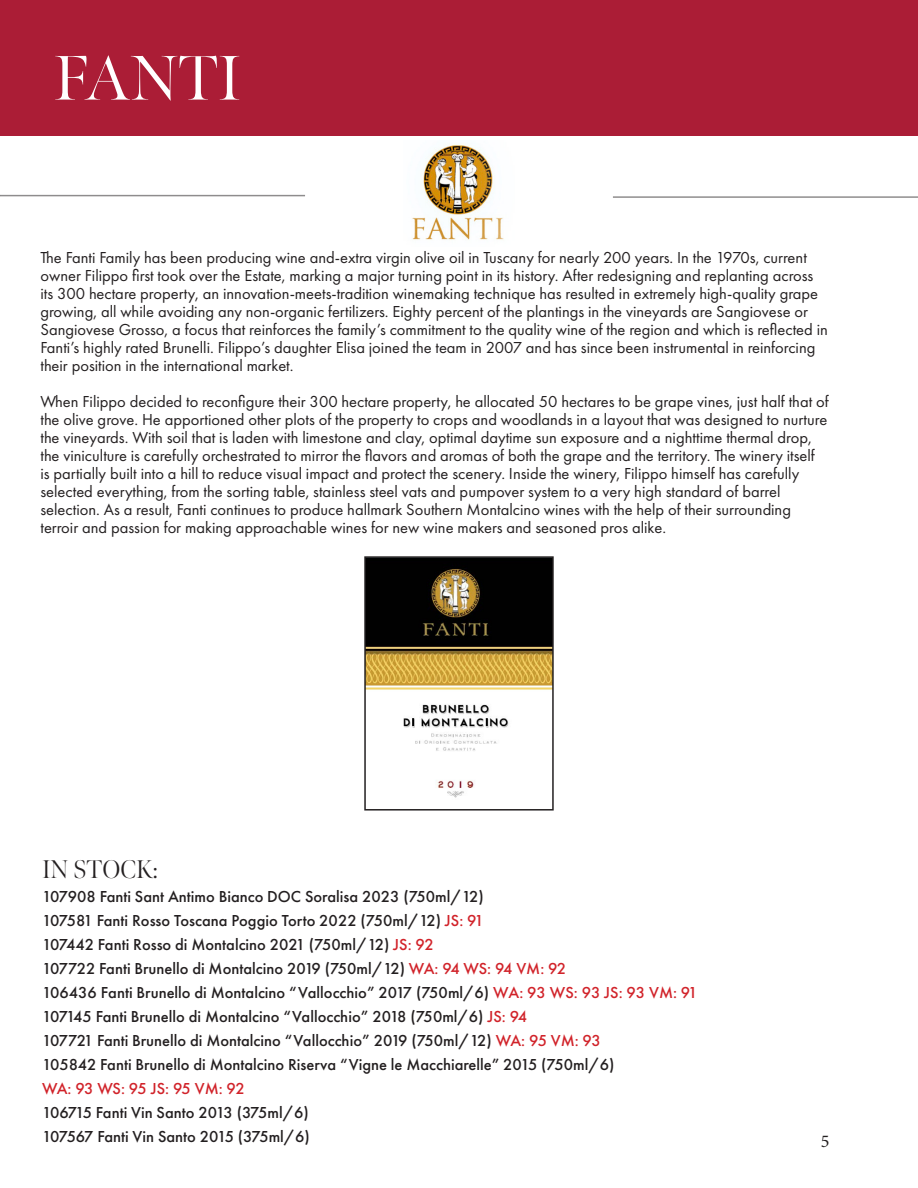
<style>
.page{position:relative;width:918px;height:1188px;background:#fff}
.page>*{position:absolute;margin:0;border:0;box-sizing:border-box;transform-origin:0 0}
.t1{font:63px "Meno Banner";color:#fff}
.t2{font:300 25.5px "Meno Banner";color:#231f20}
.t3{font:18px "Minion Pro";color:#231f20}
.t4{font:16.5px/18px "Futura PT";color:#231f20}
.t5{font:500 16.5px "Futura PT";color:#231f20}
.t6{font:500 16.5px "Futura PT";letter-spacing:-.035em;color:#d1232a}
.s1{color:#d1232a}
</style>
<div class="page">
<div style="left:0;top:0;width:918px;height:136px;background:#ab1d36"></div>
<hr style="left:0;top:195px;width:305px;height:1px;background:#231f20">
<hr style="left:613px;top:196px;width:305px;height:2px;background:#231f20">
<img style="left:412px;top:144px;width:92px;height:96px">
<img style="left:367px;top:559px;width:184px;height:239px">
<div style="left:364px;top:556px;width:190px;height:255px;border:2px solid #231f20"></div>
<p class="t1" style="left:54px;top:40px;width:188px">FANTI</p>
<p class="t4" style="left:40px;top:249px;width:789px">The Fanti Family has been producing wine and-extra virgin olive oil in Tuscany for nearly 200 years. In the 1970s, current owner Filippo first took over the Estate, marking a major turning point in its history. After redesigning and replanting across its 300 hectare property, an innovation-meets-tradition winemaking technique has resulted in extremely high-quality grape growing, all while avoiding any non-organic fertilizers. Eighty percent of the plantings in the vineyards are Sangiovese or Sangiovese Grosso, a focus that reinforces the family’s commitment to the quality wine of the region and which is reflected in Fanti’s highly rated Brunelli. Filippo’s daughter Elisa joined the team in 2007 and has since been instrumental in reinforcing their position in the international market.</p>
<p class="t4" style="left:40px;top:393px;width:790px">When Filippo decided to reconfigure their 300 hectare property, he allocated 50 hectares to be grape vines, just half that of the olive grove. He apportioned other plots of the property to crops and woodlands in a layout that was designed to nurture the vineyards. With soil that is laden with limestone and clay, optimal daytime sun exposure and a nighttime thermal drop, the viniculture is carefully orchestrated to mirror the flavors and aromas of both the grape and the territory. The winery itself<br>is partially built into a hill to reduce visual impact and protect the scenery. Inside the winery, Filippo himself has carefully selected everything, from the sorting table, stainless steel vats and pumpover system to a very high standard of barrel selection. As a result, Fanti continues to produce hallmark Southern Montalcino wines with the help of their surrounding terroir and passion for making approachable wines for new wine makers and seasoned pros alike.</p>
<p class="t2" style="left:42px;top:854px;width:118px">IN STOCK:</p>
<p class="t5" style="left:42px;top:886px;width:443px">107908 Fanti Sant Antimo Bianco DOC Soralisa 2023 (750ml/12)</p>
<p class="t5" style="left:42px;top:910px;width:443px">107581 Fanti Rosso Toscana Poggio Torto 2022 (750ml/12) <span class="s1">JS: 91</span></p>
<p class="t5" style="left:42px;top:934px;width:393px">107442 Fanti Rosso di Montalcino 2021 (750ml/12) <span class="s1">JS: 92</span></p>
<p class="t5" style="left:42px;top:958px;width:526px">107722 Fanti Brunello di Montalcino 2019 (750ml/12) <span class="s1">WA: 94 WS: 94 VM: 92</span></p>
<p class="t5" style="left:42px;top:982px;width:657px">106436 Fanti Brunello di Montalcino “Vallocchio” 2017 (750ml/6) <span class="s1">WA: 93 WS: 93 JS: 93 VM: 91</span></p>
<p class="t5" style="left:42px;top:1006px;width:487px">107145 Fanti Brunello di Montalcino “Vallocchio” 2018 (750ml/6) <span class="s1">JS: 94</span></p>
<p class="t5" style="left:42px;top:1030px;width:560px">107721 Fanti Brunello di Montalcino “Vallocchio” 2019 (750ml/12) <span class="s1">WA: 95 VM: 93</span></p>
<p class="t5" style="left:42px;top:1054px;width:574px">105842 Fanti Brunello di Montalcino Riserva “Vigne le Macchiarelle” 2015 (750ml/6)</p>
<p class="t6" style="left:42px;top:1078px;width:204px">WA: 93 WS: 95 JS: 95 VM: 92</p>
<p class="t5" style="left:42px;top:1102px;width:268px">106715 Fanti Vin Santo 2013 (375ml/6)</p>
<p class="t5" style="left:42px;top:1126px;width:269px">107567 Fanti Vin Santo 2015 (375ml/6)</p>
<p class="t3" style="left:821px;top:1129px;width:10px">5</p>
</div>
